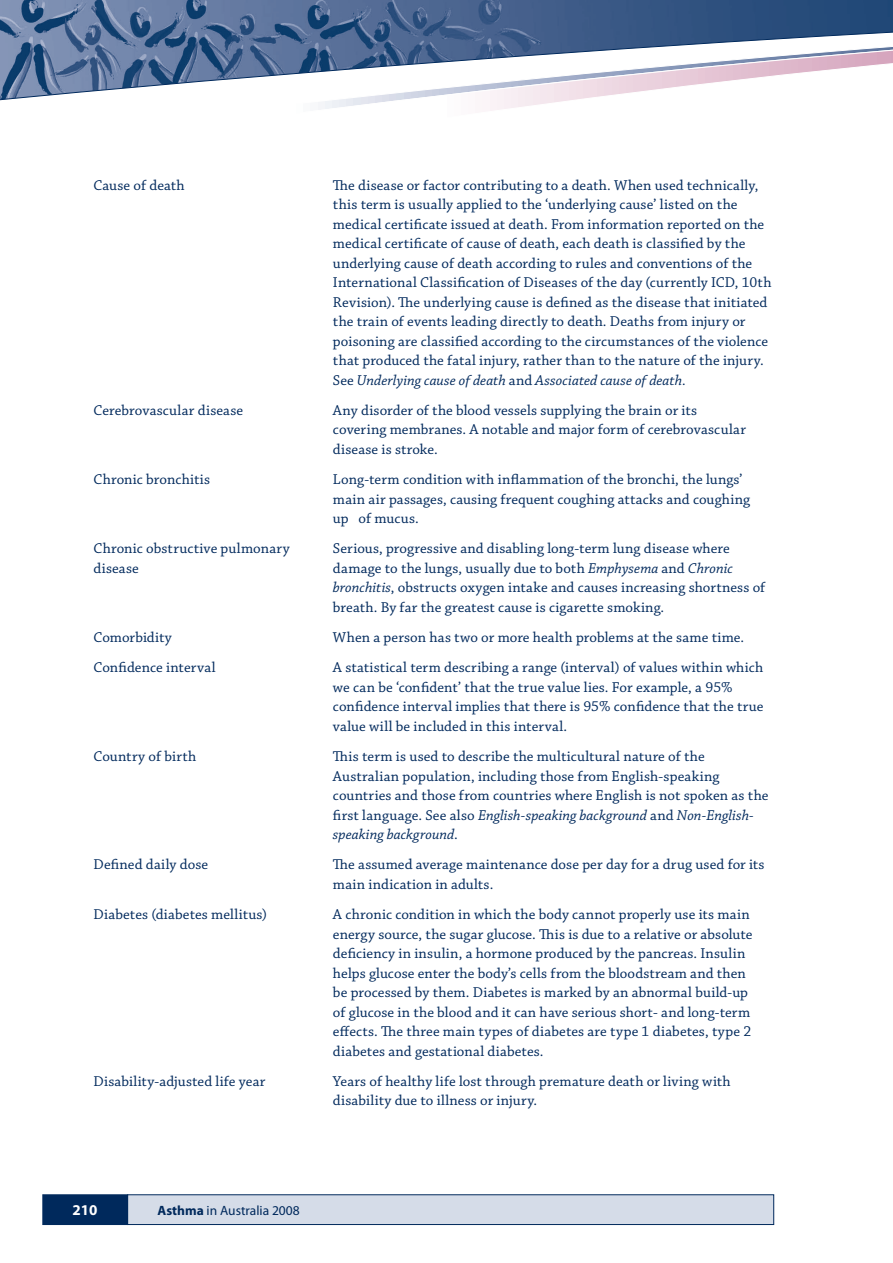
<style>
.page{position:relative;width:893px;height:1263px;background:#fff}
.page>*{position:absolute;margin:0;border:0;box-sizing:border-box;transform-origin:0 0}
.t1{font:15px/19.5px "Chaparral Pro";letter-spacing:.005em;color:#00295c}
.t2{font:700 15px "Myriad Pro";color:#fff}
.t3{font:13.5px "Myriad Pro";color:#00295c}
.s1{font-style:italic}
.s2{font-weight:700}
</style>
<div class="page">
<img style="left:0;top:0;width:893px;height:14px">
<svg style="left:0;top:14px;width:892px;height:8px;background:#44628d"></svg>
<svg style="left:0;top:22px;width:892px;height:89px"></svg>
<div style="left:128px;top:1195px;width:646px;height:29px;background:#d5dce8"></div>
<div style="left:127px;top:1194px;width:647px;height:31px;border:1px solid #00295c"></div>
<div style="left:43px;top:1195px;width:84px;height:29px;background:#00295c"></div>
<div style="left:43px;top:1194px;width:85px;height:31px;border:1px solid #00295c"></div>
<svg style="left:892px;top:14px;width:1px;height:49px"></svg>
<p class="t1" style="left:94px;top:176px;width:93px">Cause of death</p>
<p class="t1" style="left:333px;top:176px;width:440px">The disease or factor contributing to a death. When used technically, this term is usually applied to the ‘underlying cause’ listed on the medical certificate issued at death. From information reported on the medical certificate of cause of death, each death is classified by the underlying cause of death according to rules and conventions of the International Classification of Diseases of the day (currently ICD, 10th Revision). The underlying cause is defined as the disease that initiated the train of events leading directly to death. Deaths from injury or poisoning are classified according to the circumstances of the violence that produced the fatal injury, rather than to the nature of the injury.<br>See <span class="s1">Underlying cause of death</span> and <span class="s1">Associated cause of death.</span></p>
<p class="t1" style="left:94px;top:401px;width:151px">Cerebrovascular disease</p>
<p class="t1" style="left:333px;top:401px;width:415px">Any disorder of the blood vessels supplying the brain or its covering membranes. A notable and major form of cerebrovascular disease is stroke.</p>
<p class="t1" style="left:94px;top:470px;width:118px">Chronic bronchitis</p>
<p class="t1" style="left:333px;top:470px;width:419px">Long-term condition with inflammation of the bronchi, the lungs’ main air passages, causing frequent coughing attacks and coughing up of mucus.</p>
<p class="t1" style="left:94px;top:540px;width:198px">Chronic obstructive pulmonary disease</p>
<p class="t1" style="left:333px;top:540px;width:434px">Serious, progressive and disabling long-term lung disease where damage to the lungs, usually due to both <span class="s1">Emphysema</span> and <span class="s1">Chronic bronchitis</span>, obstructs oxygen intake and causes increasing shortness of breath. By far the greatest cause is cigarette smoking.</p>
<p class="t1" style="left:94px;top:628px;width:80px">Comorbidity</p>
<p class="t1" style="left:333px;top:628px;width:413px">When a person has two or more health problems at the same time.</p>
<p class="t1" style="left:94px;top:658px;width:124px">Confidence interval</p>
<p class="t1" style="left:333px;top:658px;width:432px">A statistical term describing a range (interval) of values within which we can be ‘confident’ that the true value lies. For example, a 95% confidence interval implies that there is 95% confidence that the true value will be included in this interval.</p>
<p class="t1" style="left:94px;top:747px;width:104px">Country of birth</p>
<p class="t1" style="left:333px;top:747px;width:437px">This term is used to describe the multicultural nature of the Australian population, including those from English-speaking countries and those from countries where English is not spoken as the first language. See also <span class="s1">English-speaking background</span> and <span class="s1">Non-English&shy;speaking background</span>.</p>
<p class="t1" style="left:94px;top:855px;width:116px">Defined daily dose</p>
<p class="t1" style="left:333px;top:855px;width:433px">The assumed average maintenance dose per day for a drug used for its main indication in adults.</p>
<p class="t1" style="left:94px;top:905px;width:175px">Diabetes (diabetes mellitus)</p>
<p class="t1" style="left:333px;top:905px;width:421px">A chronic condition in which the body cannot properly use its main energy source, the sugar glucose. This is due to a relative or absolute deficiency in insulin, a hormone produced by the pancreas. Insulin helps glucose enter the body’s cells from the bloodstream and then be processed by them. Diabetes is marked by an abnormal build-up of glucose in the blood and it can have serious short- and long-term effects. The three main types of diabetes are type 1 diabetes, type 2 diabetes and gestational diabetes.</p>
<p class="t1" style="left:94px;top:1072px;width:173px">Disability-adjusted life year</p>
<p class="t1" style="left:333px;top:1072px;width:399px">Years of healthy life lost through premature death or living with disability due to illness or injury.</p>
<p class="t2" style="left:73px;top:1200px;width:26px">210</p>
<p class="t3" style="left:158px;top:1202px;width:144px"><span class="s2">Asthma</span> in Australia 2008</p>
</div>
